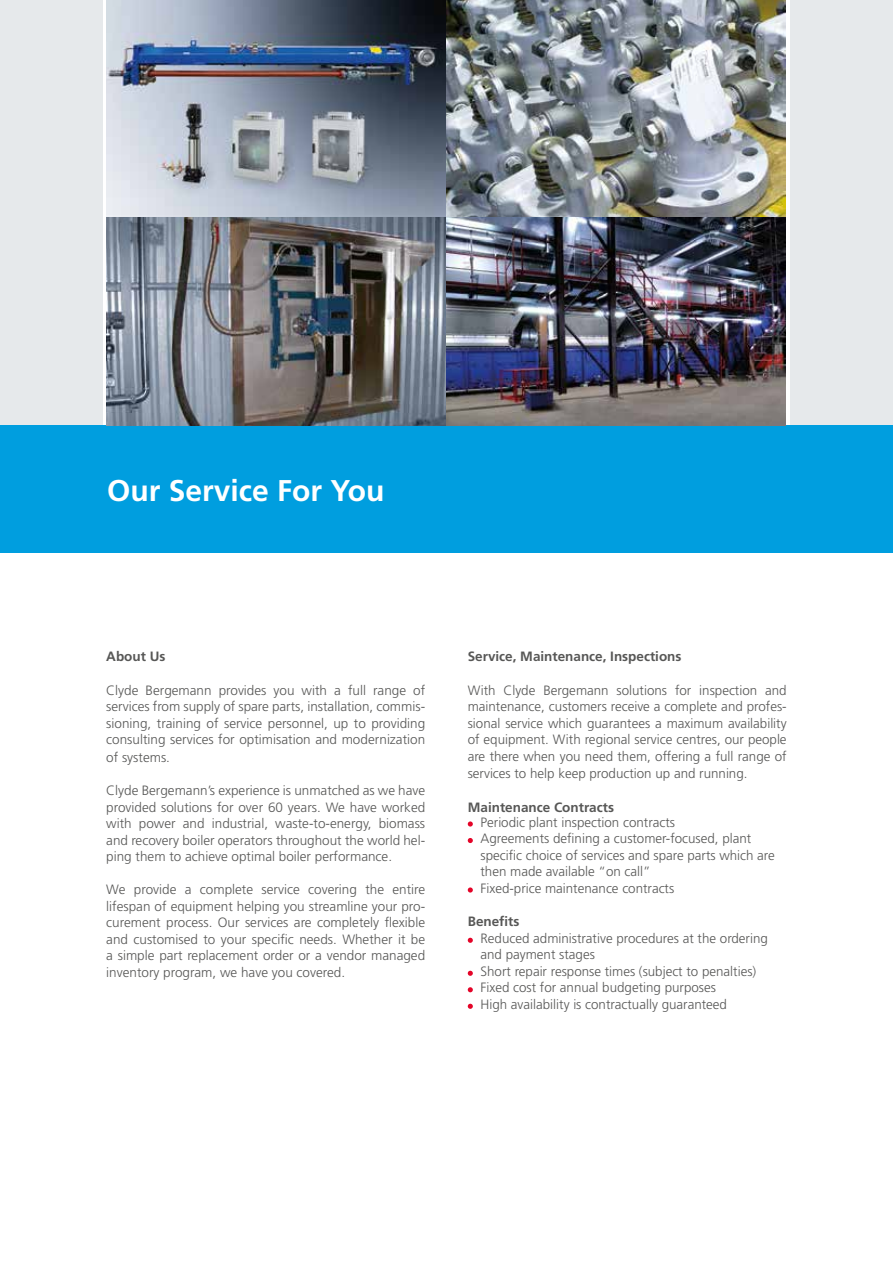
<style>
.page{position:relative;width:893px;height:1263px;background:#fff}
.page>*{position:absolute;margin:0;border:0;box-sizing:border-box;transform-origin:0 0}
.t1{font:700 30px "Frutiger";color:#fff}
.t2{font:300 13.5px/16.5px "Frutiger";color:#575756;text-align:justify}
.t3{font:700 13.5px "Frutiger";color:#575756}
</style>
<div class="page">
<svg style="left:468px;top:821px;width:5px;height:5px"></svg>
<svg style="left:468px;top:838px;width:5px;height:5px"></svg>
<svg style="left:468px;top:887px;width:5px;height:5px"></svg>
<svg style="left:468px;top:938px;width:5px;height:5px"></svg>
<svg style="left:468px;top:971px;width:5px;height:5px"></svg>
<svg style="left:468px;top:987px;width:5px;height:5px"></svg>
<svg style="left:468px;top:1004px;width:5px;height:5px"></svg>
<div style="left:0;top:0;width:102px;height:469px;background:#e6e9eb"></div>
<div style="left:791px;top:0;width:102px;height:425px;background:#e6e9eb"></div>
<div style="left:0;top:425px;width:893px;height:127px;background:#009edf"></div>
<img style="left:106px;top:0;width:680px;height:425px">
<h1 class="t1" style="left:107px;top:473px;width:279px">Our Service For You</h1>
<p class="t3" style="left:106px;top:648px;width:61px">About Us</p>
<p class="t2" style="left:106px;top:682px;width:320px">Clyde Bergemann provides you with a full range of services from supply of spare parts, installation, commis&shy;sioning, training of service personnel, up to providing consulting services for optimisation and modernization of systems.</p>
<p class="t2" style="left:106px;top:783px;width:320px">Clyde Bergemann’s experience is unmatched as we have provided solutions for over 60 years. We have worked with power and industrial, waste-to-energy, biomass and recovery boiler operators throughout the world hel&shy;ping them to achieve optimal boiler performance.</p>
<p class="t2" style="left:106px;top:882px;width:320px">We provide a complete service covering the entire lifespan of equipment helping you streamline your pro&shy;curement process. Our services are completely flexible and customised to your specific needs. Whether it be a simple part replacement order or a vendor managed inventory program, we have you covered.</p>
<p class="t3" style="left:468px;top:648px;width:215px">Service, Maintenance, Inspections</p>
<p class="t2" style="left:468px;top:682px;width:320px">With Clyde Bergemann solutions for inspection and maintenance, customers receive a complete and profes&shy;sional service which guarantees a maximum availability of equipment. With regional service centres, our people are there when you need them, offering a full range of services to help keep production up and running.</p>
<p class="t3" style="left:468px;top:799px;width:148px">Maintenance Contracts</p>
<p class="t2" style="left:480px;top:814px;width:296px;text-align:left">Periodic plant inspection contracts<br>Agreements defining a customer-focused, plant specific choice of services and spare parts which are then made available “on call”<br>Fixed-price maintenance contracts</p>
<p class="t3" style="left:468px;top:914px;width:53px">Benefits</p>
<p class="t2" style="left:480px;top:930px;width:289px;text-align:left">Reduced administrative procedures at the ordering and payment stages<br>Short repair response times (subject to penalties)<br>Fixed cost for annual budgeting purposes<br>High availability is contractually guaranteed</p>
</div>
